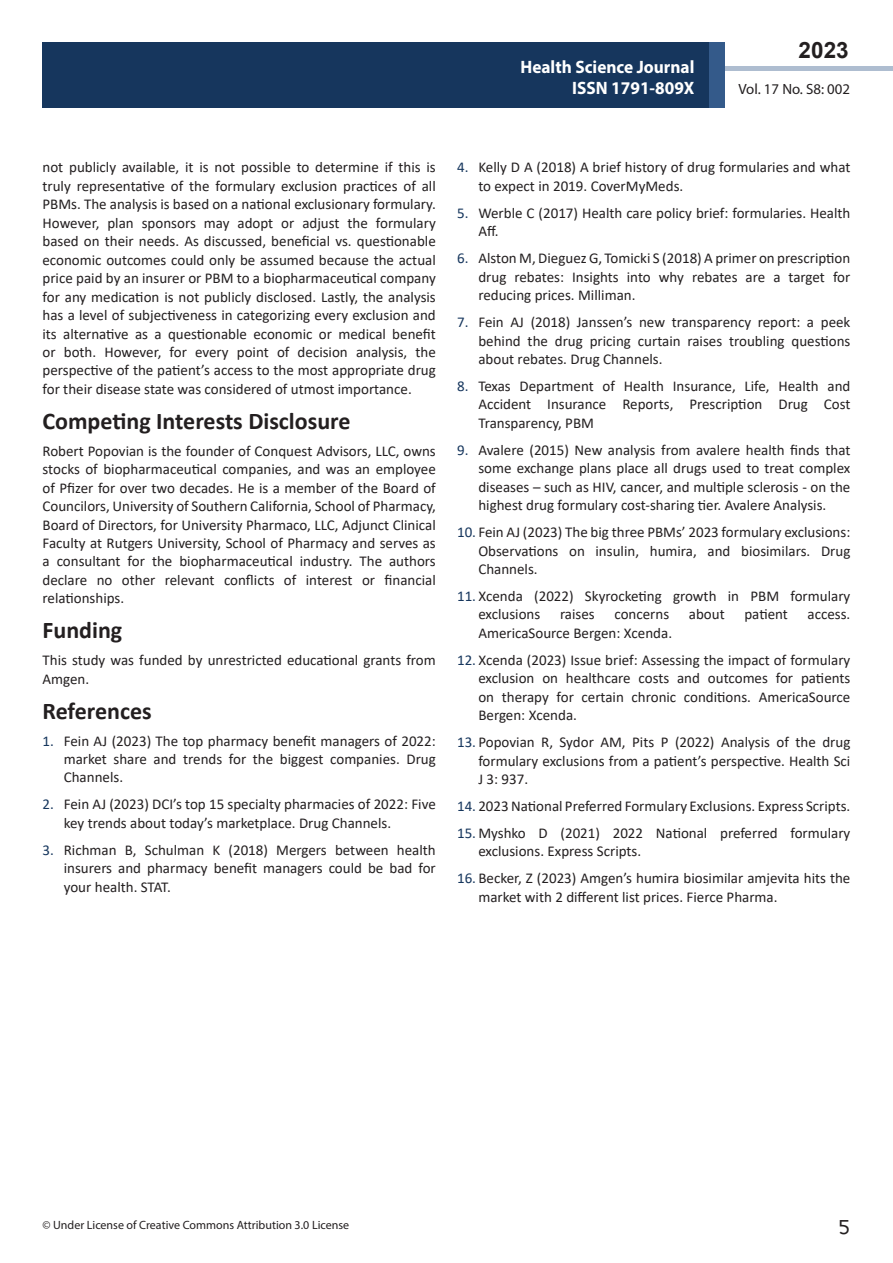
<style>
.page{position:relative;width:893px;height:1263px;background:#fff}
.page>*{position:absolute;margin:0;border:0;box-sizing:border-box;transform-origin:0 0}
.t1{font:25.5px "Tunga";color:#231f20}
.side-heading{font:700 24px "Calibri";color:#231f20}
.t2{font:700 22.5px "Arial";color:#231f20}
.t3{font:700 18px/21px "Myriad Pro";color:#fff;text-align:right;scale:.96 1}
.t4{font:15px/18.5px "Calibri";color:#231f20;text-align:justify}
.t5{font:14.85px "Myriad Pro";color:#231f20}
.t6{font:12px "Myriad Pro";color:#231f20}
.s1{color:#16365d}
</style>
<div class="page">
<div style="left:722px;top:66px;width:171px;height:5px;background:#aebdd0"></div>
<div style="left:43px;top:42px;width:682px;height:66px;background:#16365d"></div>
<div style="left:710px;top:42px;width:15px;height:66px;background:#345a8a"></div>
<p class="t3" style="left:521px;top:56px;width:183px">Health Science Journal<br>ISSN 1791-809X</p>
<h3 class="t2" style="left:799px;top:35px;width:52px">2023</h3>
<p class="t5" style="left:738px;top:80px;width:113px">Vol. 17 No. S8: 002</p>
<p class="t4" style="left:43px;top:158px;width:395px">not publicly available, it is not possible to determine if this is truly representative of the formulary exclusion practices of all PBMs. The analysis is based on a national exclusionary formulary.<br>However, plan sponsors may adopt or adjust the formulary based on their needs. As discussed, beneficial vs. questionable economic outcomes could only be assumed because the actual price paid by an insurer or PBM to a biopharmaceutical company for any medication is not publicly disclosed. Lastly, the analysis has a level of subjectiveness in categorizing every exclusion and its alternative as a questionable economic or medical benefit or both. However, for every point of decision analysis, the perspective of the patient’s access to the most appropriate drug for their disease state was considered of utmost importance.</p>
<p class="side-heading" style="left:43px;top:404px;width:310px">Competing Interests Disclosure</p>
<p class="t4" style="left:43px;top:441px;width:395px">Robert Popovian is the founder of Conquest Advisors, LLC, owns stocks of biopharmaceutical companies, and was an employee of Pfizer for over two decades. He is a member of the Board of Councilors, University of Southern California, School of Pharmacy, Board of Directors, for University Pharmaco, LLC, Adjunct Clinical Faculty at Rutgers University, School of Pharmacy and serves as a consultant for the biopharmaceutical industry. The authors declare no other relevant conflicts of interest or financial relationships.</p>
<p class="side-heading" style="left:43px;top:613px;width:81px">Funding</p>
<p class="t4" style="left:43px;top:651px;width:395px">This study was funded by unrestricted educational grants from<br>Amgen.</p>
<p class="side-heading" style="left:43px;top:694px;width:111px">References</p>
<p class="t4" style="left:64px;top:731px;width:374px;text-indent:-21px"><span class="s1">1.</span> Fein AJ (2023) The top pharmacy benefit managers of 2022: market share and trends for the biggest companies. Drug Channels.</p>
<p class="t4" style="left:64px;top:795px;width:374px;text-indent:-21px"><span class="s1">2.</span> Fein AJ (2023) DCI’s top 15 specialty pharmacies of 2022: Five key trends about today’s marketplace. Drug Channels.</p>
<p class="t4" style="left:64px;top:840px;width:374px;text-indent:-21px"><span class="s1">3.</span> Richman B, Schulman K (2018) Mergers between health insurers and pharmacy benefit managers could be bad for your health. STAT.</p>
<p class="t4" style="left:478px;top:158px;width:374px;text-indent:-21px"><span class="s1">4.</span> Kelly D A (2018) A brief history of drug formularies and what to expect in 2019. CoverMyMeds.</p>
<p class="t4" style="left:478px;top:203px;width:374px;text-indent:-21px"><span class="s1">5.</span> Werble C (2017) Health care policy brief: formularies. Health<br>Aff.</p>
<p class="t4" style="left:478px;top:249px;width:374px;text-indent:-21px"><span class="s1">6.</span> Alston M, Dieguez G, Tomicki S (2018) A primer on prescription drug rebates: Insights into why rebates are a target for reducing prices. Milliman.</p>
<p class="t4" style="left:478px;top:312px;width:374px;text-indent:-21px"><span class="s1">7.</span> Fein AJ (2018) Janssen’s new transparency report: a peek behind the drug pricing curtain raises troubling questions about rebates. Drug Channels.</p>
<p class="t4" style="left:478px;top:376px;width:374px;text-indent:-21px"><span class="s1">8.</span> Texas Department of Health Insurance, Life, Health and Accident Insurance Reports, Prescription Drug Cost Transparency, PBM</p>
<p class="t4" style="left:478px;top:440px;width:374px;text-indent:-21px"><span class="s1">9.</span> Avalere (2015) New analysis from avalere health finds that some exchange plans place all drugs used to treat complex diseases – such as HIV, cancer, and multiple sclerosis - on the highest drug formulary cost-sharing tier. Avalere Analysis.</p>
<p class="t4" style="left:478px;top:523px;width:374px;text-indent:-21px"><span class="s1">10.</span> Fein AJ (2023) The big three PBMs’ 2023 formulary exclusions:<br>Observations on insulin, humira, and biosimilars. Drug Channels.</p>
<p class="t4" style="left:478px;top:586px;width:374px;text-indent:-21px"><span class="s1">11.</span> Xcenda (2022) Skyrocketing growth in PBM formulary exclusions</p>
<p class="t4" style="left:560px;top:605px;width:36px">raises</p>
<p class="t4" style="left:614px;top:605px;width:56px">concerns</p>
<p class="t4" style="left:689px;top:605px;width:37px">about</p>
<p class="t4" style="left:744px;top:605px;width:45px">patient</p>
<p class="t4" style="left:808px;top:605px;width:44px">access.</p>
<p class="t4" style="left:478px;top:623px;width:195px">AmericaSource Bergen: Xcenda.</p>
<p class="t4" style="left:478px;top:650px;width:374px;text-indent:-21px"><span class="s1">12.</span> Xcenda (2023) Issue brief: Assessing the impact of formulary exclusion on healthcare costs and outcomes for patients on therapy for certain chronic conditions. AmericaSource Bergen: Xcenda.</p>
<p class="t4" style="left:478px;top:733px;width:374px;text-indent:-21px"><span class="s1">13.</span> Popovian R, Sydor AM, Pits P (2022) Analysis of the drug formulary exclusions from a patient’s perspective. Health Sci J 3: 937.</p>
<p class="t4" style="left:457px;top:796px;width:395px"><span class="s1">14.</span> 2023 National Preferred Formulary Exclusions. Express Scripts.</p>
<p class="t4" style="left:478px;top:823px;width:374px;text-indent:-21px"><span class="s1">15.</span> Myshko D (2021) 2022 National preferred formulary exclusions. Express Scripts.</p>
<p class="t4" style="left:478px;top:869px;width:374px;text-indent:-21px"><span class="s1">16.</span> Becker, Z (2023) Amgen’s humira biosimilar amjevita hits the market with 2 different list prices. Fierce Pharma.</p>
<p class="t6" style="left:43px;top:1218px;width:308px">© Under License of Creative Commons Attribution 3.0 License</p>
<h1 class="t1" style="left:839px;top:1210px;width:13px">5</h1>
</div>
